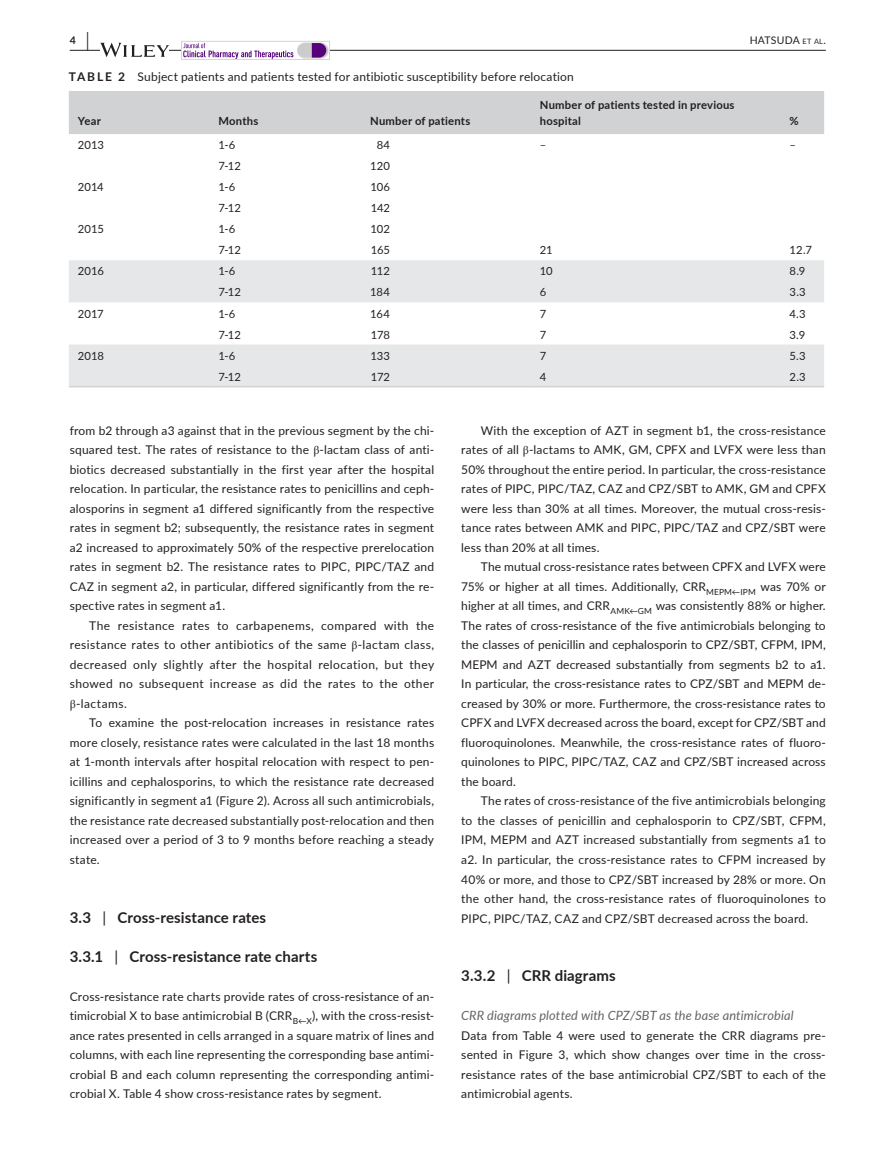
<style>
.page{position:relative;width:893px;height:1174px;background:#fff}
.page>*{position:absolute;margin:0;border:0;box-sizing:border-box;transform-origin:0 0}
.t1{font:700 15px "Lato";letter-spacing:.005em;color:#231f20}
.t2{font:italic 12.75px "Lato";letter-spacing:.01em;color:#636366}
.t3{font:12px/19.5px "Lato";letter-spacing:.015em;color:#231f20;text-align:justify}
.t4{font:11.25px "Lato";letter-spacing:.005em;color:#231f20}
.t5{font:700 11.25px/15.8px "Lato";letter-spacing:.02em;color:#231f20}
.t6{font:10.5px "Lato";letter-spacing:.015em;color:#231f20}
.t7{font:700 10.5px "Lato";color:#231f20}
.s1{font-size:19.5px}
.s2{font-size:7.35px}
.s3{font-weight:700}
.s4{font-family:"STIX"}
.s5{font-weight:400}
</style>
<div class="page">
<hr style="left:70px;top:50px;width:756px;height:1px;background:#231f20">
<svg style="left:100px;top:43px;width:69px;height:14px"></svg>
<svg style="left:181px;top:41px;width:149px;height:19px"></svg>
<div style="left:69px;top:91px;width:755px;height:43px;background:#d1d2d4"></div>
<svg style="left:69px;top:260px;width:755px;height:126px;fill:#e6e7e9"></svg>
<hr style="left:69px;top:386px;width:140px;height:1px;background:#d1d2d4">
<hr style="left:209px;top:386px;width:152px;height:1px;background:#d1d2d4">
<hr style="left:361px;top:386px;width:170px;height:1px;background:#d1d2d4">
<hr style="left:531px;top:386px;width:250px;height:1px;background:#d1d2d4">
<hr style="left:781px;top:386px;width:43px;height:1px;background:#d1d2d4">
<p class="t7" style="left:70px;top:33px;width:21px">4 <span class="s1">|</span></p>
<p class="t6" style="left:750px;top:33px;width:78px">HATSUDA <span class="s2">et al</span>.</p>
<p class="t3" style="left:69px;top:67px;width:506px"><span class="s3">TABLE 2</span> Subject patients and patients tested for antibiotic susceptibility before relocation</p>
<p class="t5" style="left:78px;top:113px;width:25px">Year</p>
<p class="t5" style="left:218px;top:113px;width:41px">Months</p>
<p class="t5" style="left:370px;top:113px;width:102px">Number of patients</p>
<p class="t5" style="left:540px;top:97px;width:196px">Number of patients tested in previous hospital</p>
<p class="t5" style="left:790px;top:113px;width:11px">%</p>
<p class="t4" style="left:78px;top:137px;width:28px">2013</p>
<p class="t4" style="left:218px;top:137px;width:18px">1-6</p>
<p class="t4" style="left:377px;top:137px;width:15px">84</p>
<p class="t4" style="left:540px;top:137px;width:8px">–</p>
<p class="t4" style="left:790px;top:137px;width:8px">–</p>
<p class="t4" style="left:218px;top:158px;width:24px">7-12</p>
<p class="t4" style="left:370px;top:158px;width:21px">120</p>
<p class="t4" style="left:78px;top:179px;width:27px">2014</p>
<p class="t4" style="left:218px;top:179px;width:18px">1-6</p>
<p class="t4" style="left:370px;top:179px;width:21px">106</p>
<p class="t4" style="left:218px;top:200px;width:24px">7-12</p>
<p class="t4" style="left:371px;top:200px;width:21px">142</p>
<p class="t4" style="left:78px;top:221px;width:28px">2015</p>
<p class="t4" style="left:218px;top:221px;width:18px">1-6</p>
<p class="t4" style="left:371px;top:221px;width:21px">102</p>
<p class="t4" style="left:218px;top:242px;width:24px">7-12</p>
<p class="t4" style="left:371px;top:242px;width:21px">165</p>
<p class="t4" style="left:540px;top:242px;width:14px">21</p>
<p class="t4" style="left:789px;top:242px;width:24px">12.7</p>
<p class="t4" style="left:78px;top:263px;width:28px">2016</p>
<p class="t4" style="left:218px;top:263px;width:18px">1-6</p>
<p class="t4" style="left:371px;top:263px;width:21px">112</p>
<p class="t4" style="left:540px;top:263px;width:14px">10</p>
<p class="t4" style="left:789px;top:263px;width:17px">8.9</p>
<p class="t4" style="left:218px;top:284px;width:24px">7-12</p>
<p class="t4" style="left:370px;top:284px;width:21px">184</p>
<p class="t4" style="left:540px;top:284px;width:8px">6</p>
<p class="t4" style="left:789px;top:284px;width:18px">3.3</p>
<p class="t4" style="left:78px;top:305px;width:28px">2017</p>
<p class="t4" style="left:218px;top:305px;width:18px">1-6</p>
<p class="t4" style="left:370px;top:305px;width:21px">164</p>
<p class="t4" style="left:540px;top:305px;width:8px">7</p>
<p class="t4" style="left:789px;top:305px;width:18px">4.3</p>
<p class="t4" style="left:218px;top:326px;width:24px">7-12</p>
<p class="t4" style="left:371px;top:326px;width:21px">178</p>
<p class="t4" style="left:540px;top:326px;width:8px">7</p>
<p class="t4" style="left:789px;top:326px;width:17px">3.9</p>
<p class="t4" style="left:78px;top:347px;width:28px">2018</p>
<p class="t4" style="left:218px;top:347px;width:18px">1-6</p>
<p class="t4" style="left:370px;top:347px;width:21px">133</p>
<p class="t4" style="left:540px;top:347px;width:8px">7</p>
<p class="t4" style="left:789px;top:347px;width:18px">5.3</p>
<p class="t4" style="left:218px;top:368px;width:24px">7-12</p>
<p class="t4" style="left:371px;top:368px;width:21px">172</p>
<p class="t4" style="left:540px;top:368px;width:8px">4</p>
<p class="t4" style="left:789px;top:368px;width:18px">2.3</p>
<p class="t3" style="left:70px;top:420px;width:366px">from b2 through a3 against that in the previous segment by the chi&shy;squared test. The rates of resistance to the <span class="s4">β</span>-lactam class of anti&shy;biotics decreased substantially in the first year after the hospital relocation. In particular, the resistance rates to penicillins and ceph&shy;alosporins in segment a1 differed significantly from the respective rates in segment b2; subsequently, the resistance rates in segment a2 increased to approximately 50% of the respective prerelocation rates in segment b2. The resistance rates to PIPC, PIPC/TAZ and CAZ in segment a2, in particular, differed significantly from the re&shy;spective rates in segment a1.</p>
<p class="t3" style="left:70px;top:615px;width:366px;text-indent:20px">The resistance rates to carbapenems, compared with the resistance rates to other antibiotics of the same <span class="s4">β</span>-lactam class, decreased only slightly after the hospital relocation, but they showed no subsequent increase as did the rates to the other <span class="s4">β</span>-lactams.</p>
<p class="t3" style="left:70px;top:713px;width:366px;text-indent:20px">To examine the post-relocation increases in resistance rates more closely, resistance rates were calculated in the last 18 months at 1-month intervals after hospital relocation with respect to pen&shy;icillins and cephalosporins, to which the resistance rate decreased significantly in segment a1 (Figure 2). Across all such antimicrobials, the resistance rate decreased substantially post-relocation and then increased over a period of 3 to 9 months before reaching a steady state.</p>
<p class="t1" style="left:70px;top:906px;width:198px">3.3 <span class="s5">|</span> Cross-resistance rates</p>
<p class="t1" style="left:70px;top:945px;width:249px">3.3.1 <span class="s5">|</span> Cross-resistance rate charts</p>
<p class="t3" style="left:70px;top:986px;width:366px">Cross-resistance rate charts provide rates of cross-resistance of an&shy;timicrobial X to base antimicrobial B (CRR<sub>B←X</sub>), with the cross-resist&shy;ance rates presented in cells arranged in a square matrix of lines and columns, with each line representing the corresponding base antimi&shy;crobial B and each column representing the corresponding antimi&shy;crobial X. Table 4 show cross-resistance rates by segment.</p>
<p class="t3" style="left:461px;top:420px;width:366px;text-indent:20px">With the exception of AZT in segment b1, the cross-resistance rates of all <span class="s4">β</span>-lactams to AMK, GM, CPFX and LVFX were less than 50% throughout the entire period. In particular, the cross-resistance rates of PIPC, PIPC/TAZ, CAZ and CPZ/SBT to AMK, GM and CPFX were less than 30% at all times. Moreover, the mutual cross-resis&shy;tance rates between AMK and PIPC, PIPC/TAZ and CPZ/SBT were less than 20% at all times.</p>
<p class="t3" style="left:461px;top:557px;width:366px;text-indent:20px">The mutual cross-resistance rates between CPFX and LVFX were 75% or higher at all times. Additionally, CRR<sub>MEPM←IPM</sub> was 70% or higher at all times, and CRR<sub>AMK←GM</sub> was consistently 88% or higher.<br>The rates of cross-resistance of the five antimicrobials belonging to the classes of penicillin and cephalosporin to CPZ/SBT, CFPM, IPM, MEPM and AZT decreased substantially from segments b2 to a1.<br>In particular, the cross-resistance rates to CPZ/SBT and MEPM de&shy;creased by 30% or more. Furthermore, the cross-resistance rates to CPFX and LVFX decreased across the board, except for CPZ/SBT and fluoroquinolones. Meanwhile, the cross-resistance rates of fluoro&shy;quinolones to PIPC, PIPC/TAZ, CAZ and CPZ/SBT increased across the board.</p>
<p class="t3" style="left:461px;top:791px;width:366px;text-indent:20px">The rates of cross-resistance of the five antimicrobials belonging to the classes of penicillin and cephalosporin to CPZ/SBT, CFPM, IPM, MEPM and AZT increased substantially from segments a1 to a2. In particular, the cross-resistance rates to CFPM increased by 40% or more, and those to CPZ/SBT increased by 28% or more. On the other hand, the cross-resistance rates of fluoroquinolones to PIPC, PIPC/TAZ, CAZ and CPZ/SBT decreased across the board.</p>
<p class="t1" style="left:461px;top:964px;width:156px">3.3.2 <span class="s5">|</span> CRR diagrams</p>
<p class="t2" style="left:461px;top:1006px;width:334px">CRR diagrams plotted with CPZ/SBT as the base antimicrobial</p>
<p class="t3" style="left:461px;top:1025px;width:366px">Data from Table 4 were used to generate the CRR diagrams pre&shy;sented in Figure 3, which show changes over time in the cross&shy;resistance rates of the base antimicrobial CPZ/SBT to each of the antimicrobial agents.</p>
</div>
